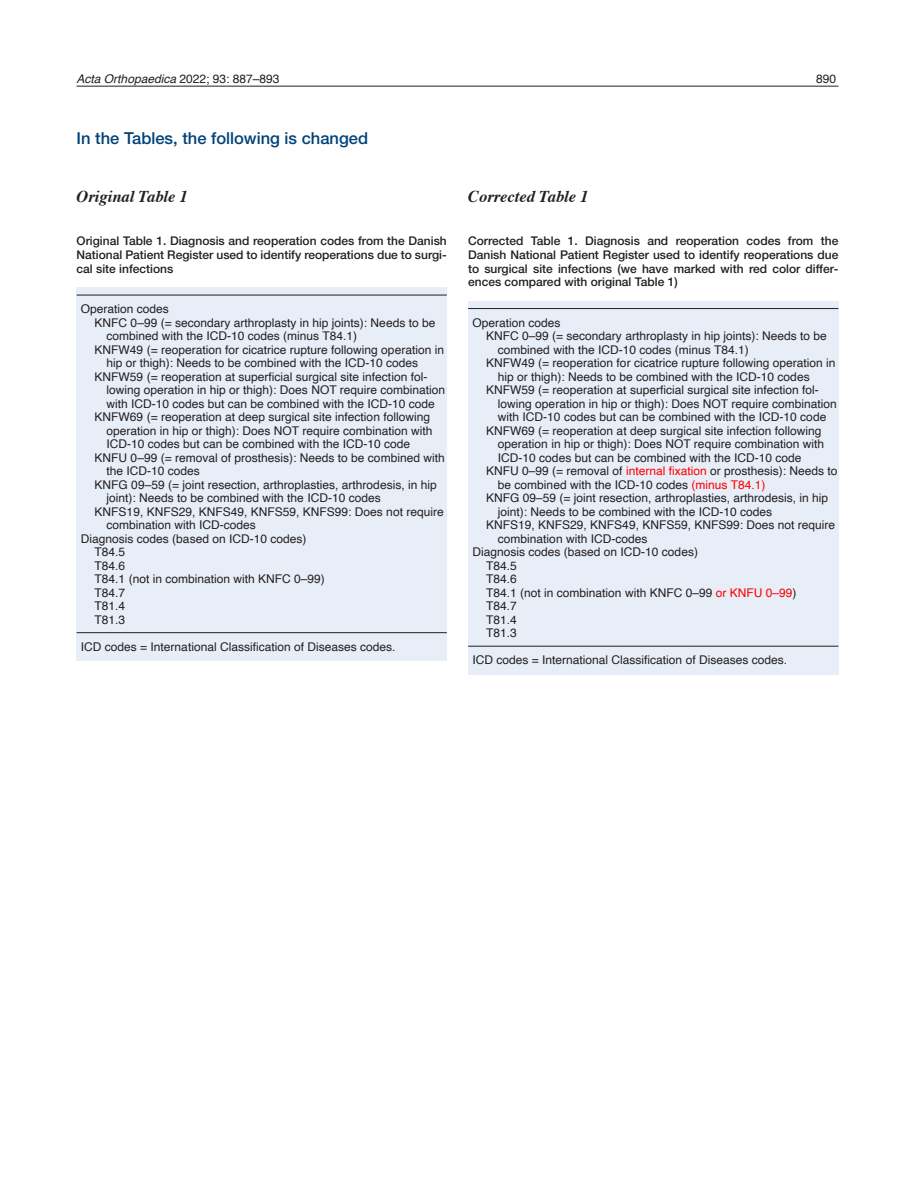
<style>
.page{position:relative;width:915px;height:1191px;background:#fff}
.page>*{position:absolute;margin:0;border:0;box-sizing:border-box;transform-origin:0 0}
._2-Rubrik{font:500 16.5px "Helvetica Neue LTW1 G";color:#004279}
._4-Brödstart{font:italic 700 16.5px "Times";color:#231f20}
.Tabelltext{font:12px/13.5px "Helvetica";color:#231f20}
._9-Tabellhuvud{font:500 12px/13.5px "Helvetica Neue LTW1 G";color:#231f20;text-align:justify}
.t1{font:italic 12px "Helvetica";color:#231f20}
.s1{font-style:normal}
.s2{color:#f00}
</style>
<div class="page">
<hr style="left:77px;top:86px;width:761px;height:1px;background:#231f20">
<div style="left:468px;top:301px;width:370px;height:374px;background:#e8eef8"></div>
<hr style="left:468px;top:308px;width:370px;height:1px;background:#231f20">
<hr style="left:468px;top:646px;width:370px;height:1px;background:#231f20">
<div style="left:77px;top:287px;width:369px;height:373px;background:#e8eef8"></div>
<hr style="left:77px;top:295px;width:369px;height:1px;background:#231f20">
<hr style="left:77px;top:632px;width:369px;height:1px;background:#231f20">
<p class="t1" style="left:77px;top:70px;width:204px">Acta Orthopaedica <span class="s1">2022; 93: 887–893</span></p>
<p class="Tabelltext" style="left:816px;top:73px;width:22px">890</p>
<p class="_2-Rubrik" style="left:77px;top:128px;width:293px">In the Tables, the following is changed</p>
<p class="_4-Brödstart" style="left:77px;top:181px;width:113px">Original Table 1</p>
<p class="_4-Brödstart" style="left:468px;top:181px;width:122px">Corrected Table 1</p>
<p class="_9-Tabellhuvud" style="left:77px;top:234px;width:371px">Original Table 1. Diagnosis and reoperation codes from the Danish National Patient Register used to identify reoperations due to surgi&shy;cal site infections</p>
<p class="Tabelltext" style="left:81px;top:302px;width:90px">Operation codes</p>
<p class="Tabelltext" style="left:106px;top:316px;width:330px;text-indent:-12px">KNFC 0–99 (= secondary arthroplasty in hip joints): Needs to be combined with the ICD-10 codes (minus T84.1)</p>
<p class="Tabelltext" style="left:106px;top:343px;width:339px;text-indent:-12px">KNFW49 (= reoperation for cicatrice rupture following operation in hip or thigh): Needs to be combined with the ICD-10 codes</p>
<p class="Tabelltext" style="left:106px;top:370px;width:340px;text-indent:-12px">KNFW59 (= reoperation at superficial surgical site infection fol&shy;lowing operation in hip or thigh): Does NOT require combination with ICD-10 codes but can be combined with the ICD-10 code</p>
<p class="Tabelltext" style="left:106px;top:410px;width:327px;text-indent:-12px">KNFW69 (= reoperation at deep surgical site infection following operation in hip or thigh): Does NOT require combination with<br>ICD-10 codes but can be combined with the ICD-10 code</p>
<p class="Tabelltext" style="left:106px;top:451px;width:340px;text-indent:-12px">KNFU 0–99 (= removal of prosthesis): Needs to be combined with the ICD-10 codes</p>
<p class="Tabelltext" style="left:106px;top:478px;width:332px;text-indent:-12px">KNFG 09–59 (= joint resection, arthroplasties, arthrodesis, in hip joint): Needs to be combined with the ICD-10 codes</p>
<p class="Tabelltext" style="left:106px;top:505px;width:339px;text-indent:-12px">KNFS19, KNFS29, KNFS49, KNFS59, KNFS99: Does not require combination with ICD-codes</p>
<p class="Tabelltext" style="left:81px;top:532px;width:227px">Diagnosis codes (based on ICD-10 codes)</p>
<p class="Tabelltext" style="left:95px;top:545px;width:32px">T84.5</p>
<p class="Tabelltext" style="left:95px;top:559px;width:32px">T84.6</p>
<p class="Tabelltext" style="left:95px;top:572px;width:232px">T84.1 (not in combination with KNFC 0–99)</p>
<p class="Tabelltext" style="left:95px;top:586px;width:32px">T84.7</p>
<p class="Tabelltext" style="left:95px;top:599px;width:32px">T81.4</p>
<p class="Tabelltext" style="left:95px;top:613px;width:32px">T81.3</p>
<p class="Tabelltext" style="left:81px;top:640px;width:316px">ICD codes = International Classification of Diseases codes.</p>
<p class="_9-Tabellhuvud" style="left:468px;top:234px;width:371px">Corrected Table 1. Diagnosis and reoperation codes from the Danish National Patient Register used to identify reoperations due to surgical site infections (we have marked with red color differ&shy;ences compared with original Table 1)</p>
<p class="Tabelltext" style="left:472px;top:316px;width:90px">Operation codes</p>
<p class="Tabelltext" style="left:497px;top:329px;width:330px;text-indent:-12px">KNFC 0–99 (= secondary arthroplasty in hip joints): Needs to be combined with the ICD-10 codes (minus T84.1)</p>
<p class="Tabelltext" style="left:497px;top:356px;width:339px;text-indent:-12px">KNFW49 (= reoperation for cicatrice rupture following operation in hip or thigh): Needs to be combined with the ICD-10 codes</p>
<p class="Tabelltext" style="left:497px;top:383px;width:340px;text-indent:-12px">KNFW59 (= reoperation at superficial surgical site infection fol&shy;lowing operation in hip or thigh): Does NOT require combination with ICD-10 codes but can be combined with the ICD-10 code</p>
<p class="Tabelltext" style="left:497px;top:424px;width:327px;text-indent:-12px">KNFW69 (= reoperation at deep surgical site infection following operation in hip or thigh): Does NOT require combination with<br>ICD-10 codes but can be combined with the ICD-10 code</p>
<p class="Tabelltext" style="left:497px;top:464px;width:341px;text-indent:-12px">KNFU 0–99 (= removal of <span class="s2">internal fixation</span> or prosthesis): Needs to be combined with the ICD-10 codes <span class="s2">(minus T84.1)</span></p>
<p class="Tabelltext" style="left:497px;top:491px;width:332px;text-indent:-12px">KNFG 09–59 (= joint resection, arthroplasties, arthrodesis, in hip joint): Needs to be combined with the ICD-10 codes</p>
<p class="Tabelltext" style="left:497px;top:518px;width:339px;text-indent:-12px">KNFS19, KNFS29, KNFS49, KNFS59, KNFS99: Does not require combination with ICD-codes</p>
<p class="Tabelltext" style="left:472px;top:545px;width:227px">Diagnosis codes (based on ICD-10 codes)</p>
<p class="Tabelltext" style="left:486px;top:559px;width:32px">T84.5</p>
<p class="Tabelltext" style="left:486px;top:572px;width:32px">T84.6</p>
<p class="Tabelltext" style="left:486px;top:586px;width:312px">T84.1 (not in combination with KNFC 0–99 <span class="s2">or KNFU 0–99</span>)</p>
<p class="Tabelltext" style="left:486px;top:599px;width:32px">T84.7</p>
<p class="Tabelltext" style="left:486px;top:613px;width:32px">T81.4</p>
<p class="Tabelltext" style="left:486px;top:626px;width:32px">T81.3</p>
<p class="Tabelltext" style="left:472px;top:653px;width:316px">ICD codes = International Classification of Diseases codes.</p>
</div>
